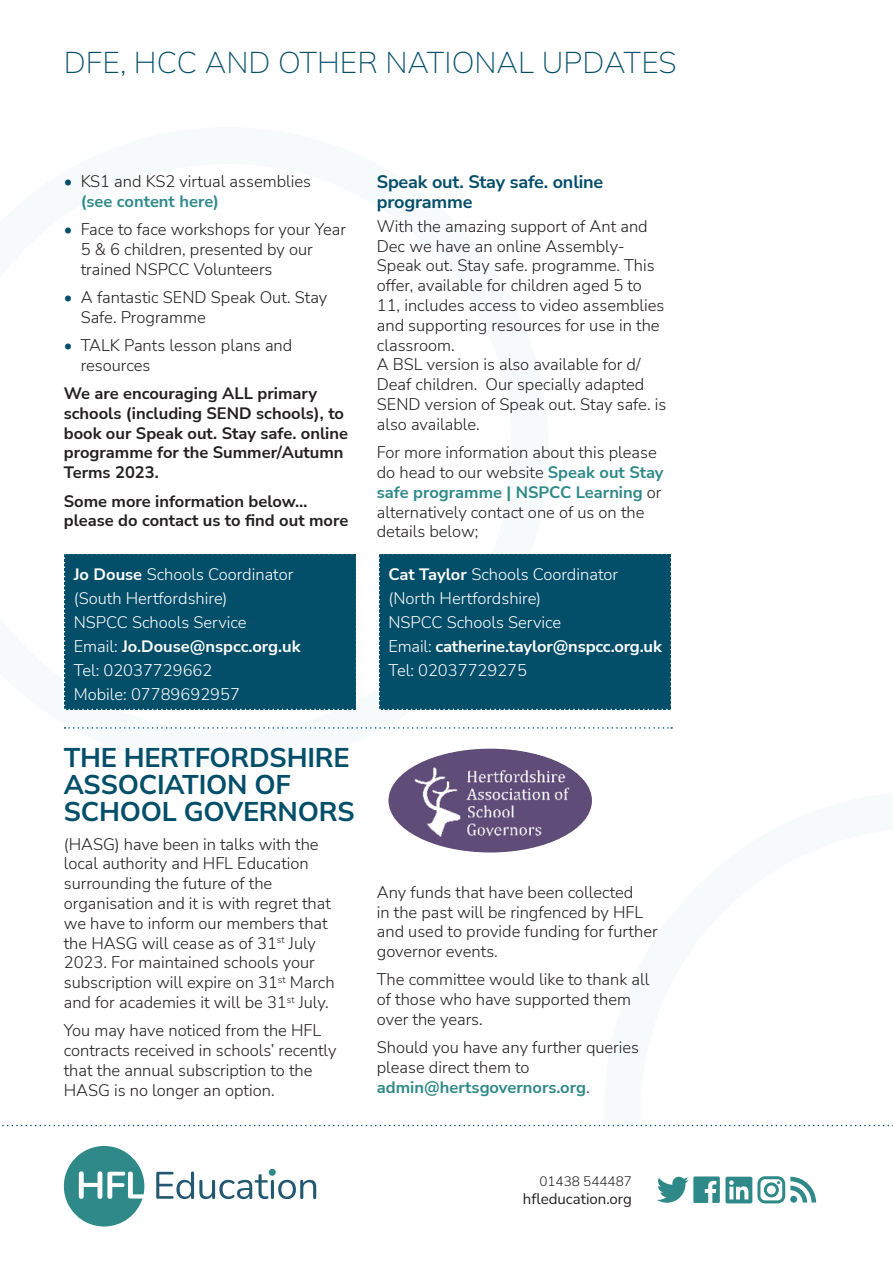
<style>
.page{position:relative;width:893px;height:1263px;background:#fff}
.page>*{position:absolute;margin:0;border:0;box-sizing:border-box;transform-origin:0 0}
.Section_Headers__Pag{font:200 30px "Mulish";color:#034e69}
.Article_Headings{font:700 27px/27px "Mulish";letter-spacing:-.01em;color:#034e69}
.Bold_Subheadings{font:700 18px/19.5px "Nunito Sans";letter-spacing:-.01em;color:#034e69}
.BODY_COPY{font:300 16.5px/19.8px "Nunito Sans";color:#231f20}
.BODY_COPY-2{font:700 16.5px/19.8px "Nunito Sans";color:#231f20}
.BODY_COPY-3{font:300 16.5px "Nunito Sans";color:#fff}
.BODY_COPY-4{font:700 16.5px "Nunito Sans";letter-spacing:-.01em;color:#fff}
.t1{font:15px "Nunito Sans";color:#231f20}
.t2{font:300 13.5px "Nunito Sans";color:#231f20}
.s1{font-weight:900;color:#034e69}
.s2{font-weight:700;color:#2f8989}
.s3{font-weight:700}
.s4{font-weight:300}
</style>
<div class="page">
<div style="left:64px;top:554px;width:292px;height:156px;background:#034e69"></div>
<div style="left:379px;top:554px;width:292px;height:156px;background:#034e69"></div>
<svg style="left:65px;top:727px;width:607px;height:2px"></svg>
<svg style="left:2px;top:1125px;width:891px;height:1px"></svg>
<svg style="left:63px;top:1146px;width:754px;height:80px"></svg>
<img style="left:388px;top:749px;width:204px;height:103px">
<p class="Section_Headers__Pag" style="left:64px;top:42px;width:614px">DFE, HCC AND OTHER NATIONAL UPDATES</p>
<p class="BODY_COPY" style="left:81px;top:171px;width:232px;text-indent:-17px"><span class="s1">•</span> KS1 and KS2 virtual assemblies <span class="s2">(see content here)</span></p>
<p class="BODY_COPY" style="left:81px;top:219px;width:267px;text-indent:-17px"><span class="s1">•</span> Face to face workshops for your Year<br>5 &amp; 6 children, presented by our trained NSPCC Volunteers</p>
<p class="BODY_COPY" style="left:81px;top:287px;width:248px;text-indent:-17px"><span class="s1">•</span> A fantastic SEND Speak Out. Stay<br>Safe. Programme</p>
<p class="BODY_COPY" style="left:81px;top:335px;width:213px;text-indent:-17px"><span class="s1">•</span> TALK Pants lesson plans and resources</p>
<p class="BODY_COPY-2" style="left:64px;top:383px;width:286px">We are encouraging ALL primary schools (including SEND schools), to book our Speak out. Stay safe. online programme for the Summer/Autumn<br>Terms 2023.</p>
<p class="BODY_COPY-2" style="left:64px;top:490px;width:286px">Some more information below… please do contact us to find out more</p>
<p class="BODY_COPY-3" style="left:74px;top:562px;width:221px"><span class="s3">Jo Douse</span> Schools Coordinator</p>
<p class="BODY_COPY-3" style="left:74px;top:586px;width:155px">(South Hertfordshire)</p>
<p class="BODY_COPY-3" style="left:74px;top:610px;width:174px">NSPCC Schools Service</p>
<p class="BODY_COPY-4" style="left:74px;top:634px;width:228px"><span class="s4">Email:</span> Jo.Douse@nspcc.org.uk</p>
<p class="BODY_COPY-3" style="left:74px;top:659px;width:140px">Tel: 02037729662</p>
<p class="BODY_COPY-3" style="left:74px;top:683px;width:168px">Mobile: 07789692957</p>
<p class="Article_Headings" style="left:64px;top:743px;width:292px">THE HERTFORDSHIRE<br>ASSOCIATION OF<br>SCHOOL GOVERNORS</p>
<p class="BODY_COPY" style="left:64px;top:833px;width:272px">(HASG) have been in talks with the local authority and HFL Education surrounding the future of the organisation and it is with regret that we have to inform our members that the HASG will cease as of 31<sup>st</sup> July 2023. For maintained schools your subscription will expire on 31<sup>st</sup> March and for academies it will be 31<sup>st</sup> July.</p>
<p class="BODY_COPY" style="left:64px;top:1020px;width:274px">You may have noticed from the HFL contracts received in schools’ recently that the annual subscription to the HASG is no longer an option.</p>
<p class="Bold_Subheadings" style="left:377px;top:172px;width:228px">Speak out. Stay safe. online programme</p>
<p class="BODY_COPY" style="left:377px;top:216px;width:291px">With the amazing support of Ant and<br>Dec we have an online Assembly-<br>Speak out. Stay safe. programme. This offer, available for children aged 5 to<br>11, includes access to video assemblies and supporting resources for use in the classroom.<br>A BSL version is also available for d/<br>Deaf children. Our specially adapted<br>SEND version of Speak out. Stay safe. is also available.</p>
<p class="BODY_COPY" style="left:377px;top:442px;width:288px">For more information about this please do head to our website <span class="s2">Speak out Stay safe programme | NSPCC Learning</span> or alternatively contact one of us on the details below;</p>
<p class="BODY_COPY-3" style="left:388px;top:562px;width:231px"><span class="s3">Cat Taylor</span> Schools Coordinator</p>
<p class="BODY_COPY-3" style="left:388px;top:586px;width:154px">(North Hertfordshire)</p>
<p class="BODY_COPY-3" style="left:388px;top:610px;width:174px">NSPCC Schools Service</p>
<p class="BODY_COPY-4" style="left:388px;top:634px;width:275px"><span class="s4">Email:</span> catherine.taylor@nspcc.org.uk</p>
<p class="BODY_COPY-3" style="left:388px;top:659px;width:140px">Tel: 02037729275</p>
<p class="BODY_COPY" style="left:377px;top:881px;width:282px">Any funds that have been collected<br>in the past will be ringfenced by HFL and used to provide funding for further governor events.</p>
<p class="BODY_COPY" style="left:377px;top:969px;width:274px">The committee would like to thank all of those who have supported them over the years.</p>
<p class="BODY_COPY" style="left:377px;top:1037px;width:264px">Should you have any further queries please direct them to <span class="s2">admin@hertsgovernors.org</span>.</p>
<p class="t2" style="left:539px;top:1171px;width:94px">01438 544487</p>
<p class="t1" style="left:523px;top:1188px;width:110px">hfleducation.org</p>
</div>
